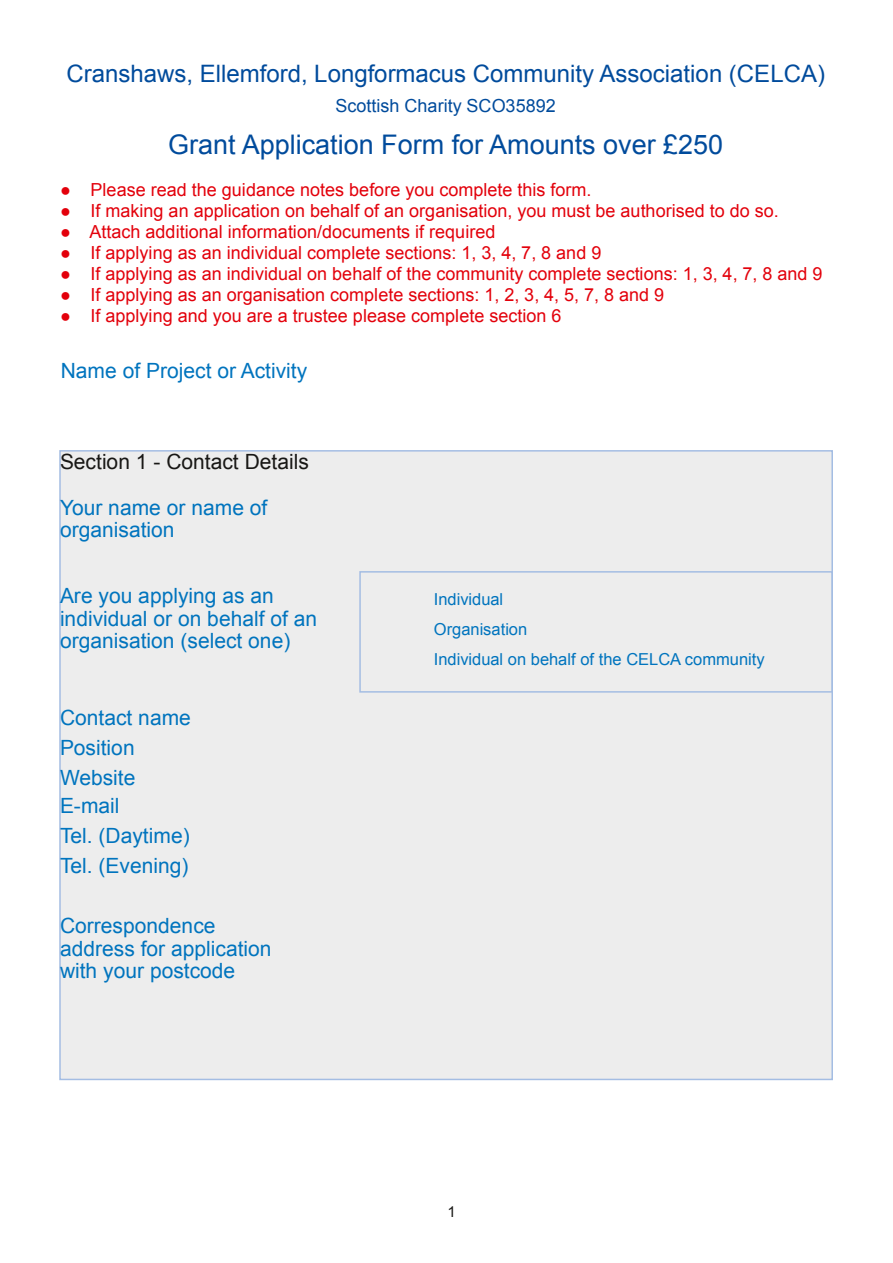
<style>
.page{position:relative;width:893px;height:1263px;background:#fff}
.page>*{position:absolute;margin:0;border:0;box-sizing:border-box;transform-origin:0 0}
.t1{font:27px "Arial";color:#004b9c}
.t2{font:24px "Arial";color:#004b9c}
.t3{font:21px/22.5px "Arial";color:#0074be}
.t4{font:21px "Arial";color:#181715}
.t5{font:18px "Arial";color:#e3000b}
.t6{font:18px "Arial";color:#004b9c}
.t7{font:16.5px/30px "Arial";color:#0074be}
.t8{font:15px "Arial";color:#181715}
</style>
<div class="page">
<div style="left:60px;top:451px;width:772px;height:628px;background:#ededed"></div>
<div style="left:359px;top:571px;width:474px;height:122px;border:2px solid #a4bde3"></div>
<h2 class="t2" style="left:66px;top:60px;width:760px">Cranshaws, Ellemford, Longformacus Community Association (CELCA)</h2>
<p class="t6" style="left:336px;top:95px;width:222px">Scottish Charity SCO35892</p>
<h1 class="t1" style="left:168px;top:129px;width:557px">Grant Application Form for Amounts over £250</h1>
<p class="t5" style="left:60px;top:180px;width:533px">● Please read the guidance notes before you complete this form.</p>
<p class="t5" style="left:60px;top:201px;width:720px">● If making an application on behalf of an organisation, you must be authorised to do so.</p>
<p class="t5" style="left:60px;top:222px;width:437px">● Attach additional information/documents if required</p>
<p class="t5" style="left:60px;top:243px;width:543px">● If applying as an individual complete sections: 1, 3, 4, 7, 8 and 9</p>
<p class="t5" style="left:60px;top:264px;width:764px">● If applying as an individual on behalf of the community complete sections: 1, 3, 4, 7, 8 and 9</p>
<p class="t5" style="left:60px;top:285px;width:606px">● If applying as an organisation complete sections: 1, 2, 3, 4, 5, 7, 8 and 9</p>
<p class="t5" style="left:60px;top:306px;width:503px">● If applying and you are a trustee please complete section 6</p>
<p class="t3" style="left:61px;top:360px;width:248px">Name of Project or Activity</p>
<p class="t4" style="left:60px;top:450px;width:250px">Section 1 - Contact Details</p>
<p class="t3" style="left:60px;top:496px;width:209px">Your name or name of organisation</p>
<p class="t3" style="left:60px;top:585px;width:259px">Are you applying as an individual or on behalf of an organisation (select one)</p>
<p class="t7" style="left:434px;top:584px;width:332px">Individual<br>Organisation<br>Individual on behalf of the CELCA community</p>
<p class="t3" style="left:60px;top:703px;width:132px;line-height:30px">Contact name<br>Position</p>
<p class="t3" style="left:60px;top:763px;width:131px;line-height:29.5px">Website<br>E-mail<br>Tel. (Daytime)<br>Tel. (Evening)</p>
<p class="t3" style="left:60px;top:915px;width:213px">Correspondence address for application with your postcode</p>
<p class="t8" style="left:448px;top:1203px;width:10px">1</p>
</div>
